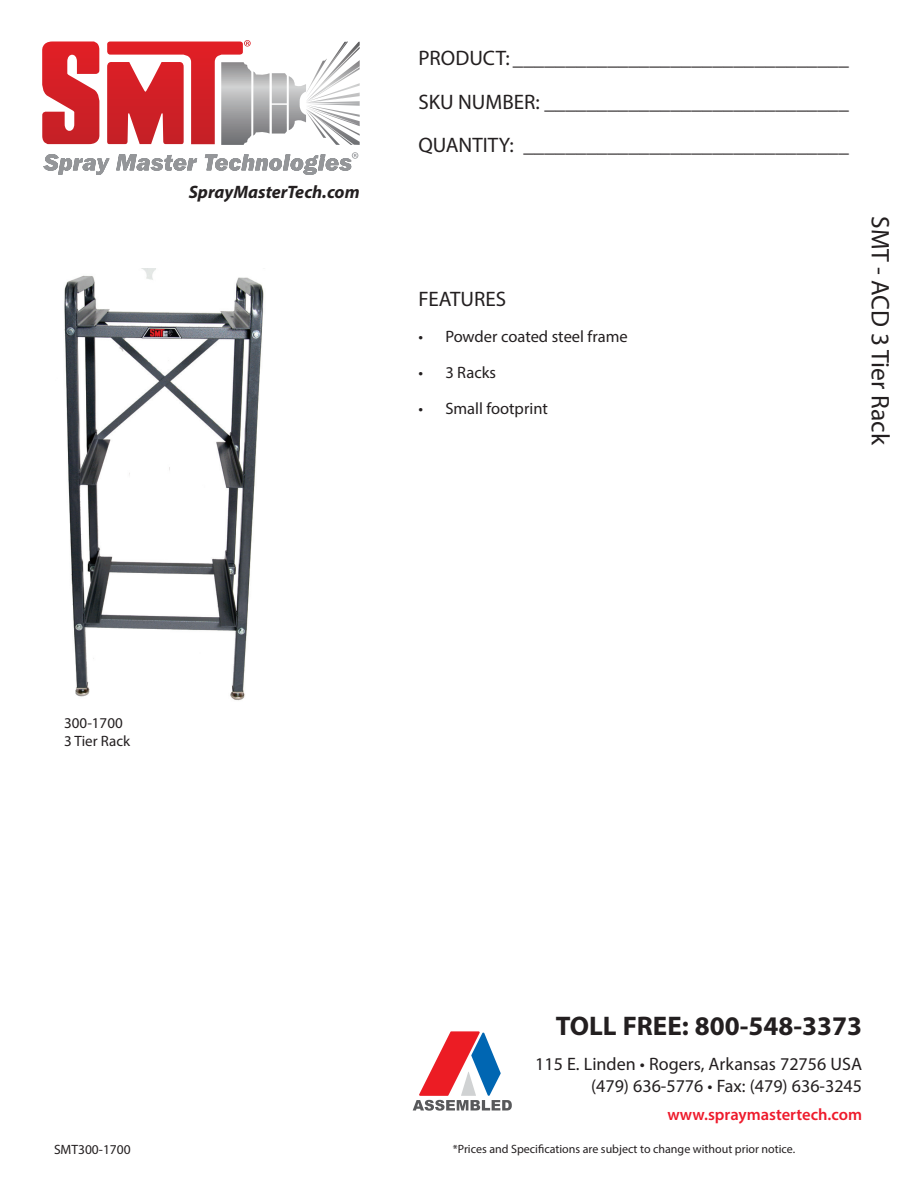
<style>
.page{position:relative;width:918px;height:1188px;background:#fff}
.page>*{position:absolute;margin:0;border:0;box-sizing:border-box;transform-origin:0 0}
.t1{font:700 27px "Myriad Pro";color:#231f20}
.t2{font:25.5px "Myriad Pro";color:#231f20}
.t3{font:21px "Myriad Pro";color:#231f20}
.t4{font:18px/21.6px "Myriad Pro";color:#231f20;text-align:right}
.t5{font:italic 700 18px "Myriad Pro";color:#231f20}
.t6{font:16.5px "Myriad Pro";color:#231f20}
.t7{font:600 16.5px "Myriad Pro";color:#ee1b2c}
.t8{font:15px "Myriad Pro";color:#231f20}
.t9{font:13.5px "Myriad Pro";color:#231f20}
.t10{font:12px "Myriad Pro";color:#231f20}
</style>
<div class="page">
<img style="left:64px;top:269px;width:200px;height:432px">
<svg style="left:42px;top:40px;width:318px;height:105px"></svg>
<svg style="left:43px;top:152px;width:315px;height:23px"></svg>
<svg style="left:413px;top:1031px;width:99px;height:80px"></svg>
<p class="t5" style="left:189px;top:180px;width:172px">SprayMasterTech.com</p>
<p class="t3" style="left:418px;top:45px;width:432px">PRODUCT: ________________________________</p>
<p class="t3" style="left:418px;top:89px;width:432px">SKU NUMBER: _____________________________</p>
<p class="t3" style="left:418px;top:132px;width:432px">QUANTITY: _______________________________</p>
<p class="t3" style="left:418px;top:286px;width:89px">FEATURES</p>
<p class="t6" style="left:418px;top:326px;width:211px">• Powder coated steel frame</p>
<p class="t6" style="left:418px;top:362px;width:79px">• 3 Racks</p>
<p class="t6" style="left:418px;top:398px;width:131px">• Small footprint</p>
<p class="t2" style="left:896px;top:216px;width:230px;rotate:90deg">SMT - ACD 3 Tier Rack</p>
<p class="t8" style="left:64px;top:714px;width:60px">300-1700</p>
<p class="t8" style="left:64px;top:732px;width:67px">3 Tier Rack</p>
<p class="t9" style="left:54px;top:1141px;width:78px">SMT300-1700</p>
<p class="t1" style="left:556px;top:1008px;width:308px">TOLL FREE: 800-548-3373</p>
<p class="t4" style="left:535px;top:1053px;width:328px">115 E. Linden • Rogers, Arkansas 72756 USA (479) 636-5776 • Fax: (479) 636-3245</p>
<p class="t7" style="left:667px;top:1104px;width:196px">www.spraymastertech.com</p>
<p class="t10" style="left:453px;top:1141px;width:344px">*Prices and Specifications are subject to change without prior notice.</p>
</div>
